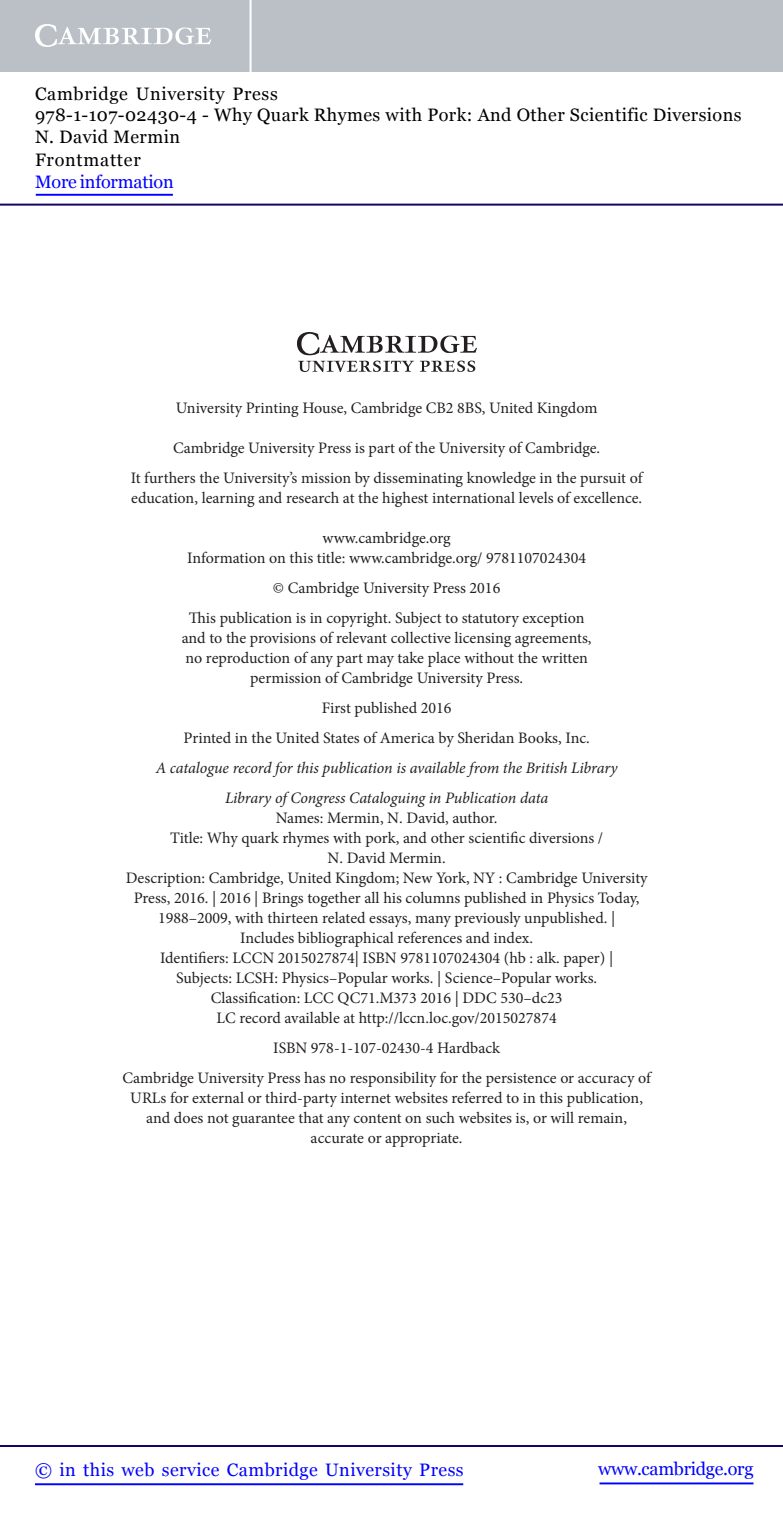
<style>
.page{position:relative;width:783px;height:1515px;background:#fff}
.page>*{position:absolute;margin:0;border:0;box-sizing:border-box;transform-origin:0 0}
.t1{font:18px/21.6px "Georgia";letter-spacing:.025em;color:#000}
.t2{font:18px "Georgia";letter-spacing:.025em;color:#00f}
.t3{font:18px "Georgia";letter-spacing:-.015em;color:#00f}
.t4{font:18px "Georgia";letter-spacing:-.01em;color:#00f}
.t5{font:16px/20px "Minion Pro";color:#231f20;text-align:center}
.t6{font:italic 16px/30px "Minion Pro";letter-spacing:-.01em;color:#231f20;text-align:center}
</style>
<div class="page">
<img style="left:297px;top:332px;width:179px;height:40px">
<hr style="left:599px;top:1482px;width:154px;height:2px;background:#00f">
<hr style="left:0;top:1445px;width:782px;height:2px;background:#150666">
<hr style="left:35px;top:1483px;width:428px;height:2px;background:#00f">
<div style="left:0;top:0;width:782px;height:72px;background:#bac0c6"></div>
<svg style="left:35px;top:24px;width:176px;height:23px"></svg>
<hr style="left:249px;top:0;width:2px;height:72px;background:#fff">
<hr style="left:0;top:204px;width:782px;height:2px;background:#150666">
<hr style="left:36px;top:194px;width:137px;height:2px;background:#00f">
<p class="t1" style="left:35px;top:83px;width:708px">Cambridge University Press<br>978-1-107-02430-4 - Why Quark Rhymes with Pork: And Other Scientific Diversions<br>N. David Mermin</p>
<p class="t1" style="left:35px;top:150px;width:107px">Frontmatter</p>
<p class="t4" style="left:35px;top:171px;width:140px">More information</p>
<p class="t5" style="left:176px;top:398px;width:423px">University Printing House, Cambridge CB2 8BS, United Kingdom</p>
<p class="t5" style="left:131px;top:433px;width:513px;line-height:30px">Cambridge University Press is part of the University of Cambridge.<br>It furthers the University’s mission by disseminating knowledge in the pursuit of</p>
<p class="t5" style="left:131px;top:488px;width:512px">education, learning and research at the highest international levels of excellence.</p>
<p class="t5" style="left:187px;top:528px;width:400px">www.cambridge.org<br>Information on this title: www.cambridge.org/ 9781107024304</p>
<p class="t5" style="left:189px;top:573px;width:397px;line-height:30px">© Cambridge University Press 2016<br>This publication is in copyright. Subject to statutory exception</p>
<p class="t5" style="left:182px;top:628px;width:411px">and to the provisions of relevant collective licensing agreements, no reproduction of any part may take place without the written permission of Cambridge University Press.</p>
<p class="t5" style="left:183px;top:693px;width:407px;line-height:30px">First published 2016<br>Printed in the United States of America by Sheridan Books, Inc.</p>
<p class="t6" style="left:156px;top:753px;width:463px">A catalogue record for this publication is available from the British Library<br>Library of Congress Cataloguing in Publication data</p>
<p class="t5" style="left:126px;top:808px;width:523px">Names: Mermin, N. David, author.<br>Title: Why quark rhymes with pork, and other scientific diversions /<br>N. David Mermin.<br>Description: Cambridge, United Kingdom; New York, NY : Cambridge University Press, 2016. | 2016 | Brings together all his columns published in Physics Today, 1988–2009, with thirteen related essays, many previously unpublished. |<br>Includes bibliographical references and index.<br>Identifiers: LCCN 2015027874| ISBN 9781107024304 (hb : alk. paper) |<br>Subjects: LCSH: Physics–Popular works. | Science–Popular works.<br>Classification: LCC QC71.M373 2016 | DDC 530–dc23<br>LC record available at http://lccn.loc.gov/2015027874</p>
<p class="t5" style="left:122px;top:1033px;width:529px;line-height:30px">ISBN 978-1-107-02430-4 Hardback<br>Cambridge University Press has no responsibility for the persistence or accuracy of</p>
<p class="t5" style="left:130px;top:1088px;width:514px">URLs for external or third-party internet websites referred to in this publication, and does not guarantee that any content on such websites is, or will remain, accurate or appropriate.</p>
<p class="t2" style="left:35px;top:1459px;width:430px">© in this web service Cambridge University Press</p>
<p class="t3" style="left:598px;top:1458px;width:157px">www.cambridge.org</p>
</div>
